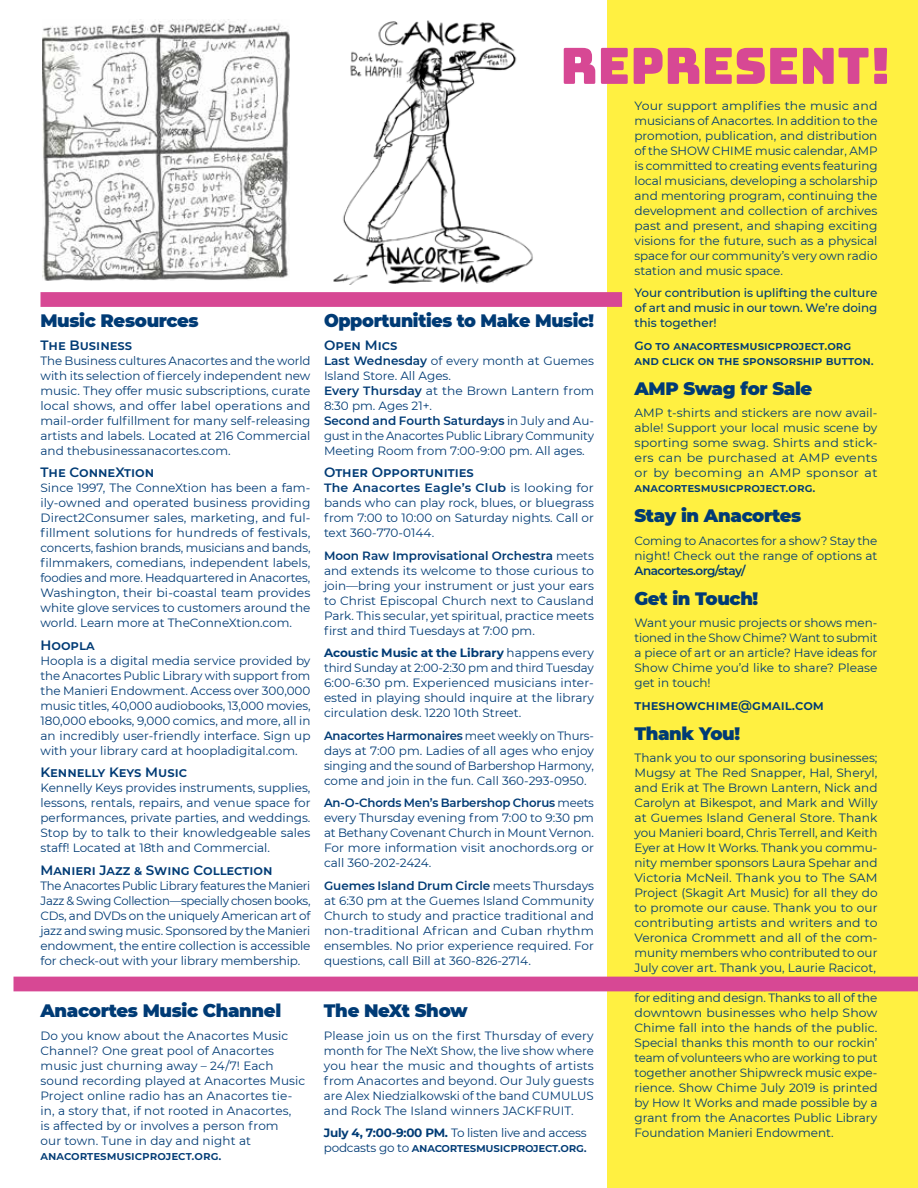
<style>
.page{position:relative;width:918px;height:1188px;background:#fff}
.page>*{position:absolute;margin:0;border:0;box-sizing:border-box;transform-origin:0 0}
.t1{font:50.1px "Bungee";color:#d74894}
.t2{font:900 18px "Montserrat";letter-spacing:-.02em;color:#003b75}
.t3{font:600 13.5px "Montserrat";color:#003b75}
.t4{font:12px/15px "Montserrat";color:#003b75;text-align:justify}
.t5{font:12px/15px "Montserrat";color:#003b75;text-align:justify;scale:1.04 1}
.t6{font:12px/15px "Montserrat";color:#003b75;text-align:justify;scale:1.05 1}
.t7{font:500 12px/15px "Montserrat";color:#003b75;text-align:justify}
.t8{font:12px/15px "Montserrat";letter-spacing:-.02em;color:#003b75}
.t9{font:600 12px/15px "Montserrat";letter-spacing:.02em;color:#003b75}
.t10{font:600 12px "Montserrat";color:#003b75}
.t11{font:600 12px "Montserrat";letter-spacing:-.04em;color:#003b75}
.s1{font-weight:600}
.s2{font-weight:700}
</style>
<div class="page">
<div style="left:607px;top:0;width:311px;height:1188px;background:#fff041"></div>
<img style="left:42px;top:20px;width:248px;height:260px">
<img style="left:334px;top:20px;width:199px;height:264px">
<div style="left:14px;top:977px;width:904px;height:14px;background:#d74894"></div>
<div style="left:40px;top:292px;width:582px;height:15px;background:#d74894"></div>
<h2 class="t2" style="left:40px;top:310px;width:160px">Music Resources</h2>
<p class="t3" style="left:40px;top:336px;width:93px">The Business</p>
<p class="t4" style="left:40px;top:353px;width:272px">The Business cultures Anacortes and the world with its selection of fiercely independent new music. They offer music subscriptions, curate local shows, and offer label operations and mail-order fulfillment for many self-releasing artists and labels. Located at 216 Commercial and thebusinessanacortes.com.</p>
<p class="t3" style="left:40px;top:464px;width:115px">The ConneXtion</p>
<p class="t4" style="left:40px;top:480px;width:272px">Since 1997, The ConneXtion has been a fam&shy;ily-owned and operated business providing Direct2Consumer sales, marketing, and ful&shy;fillment solutions for hundreds of festivals, concerts, fashion brands, musicians and bands, filmmakers, comedians, independent labels, foodies and more. Headquartered in Anacortes, Washington, their bi-coastal team provides white glove services to customers around the world. Learn more at TheConneXtion.com.</p>
<p class="t3" style="left:40px;top:636px;width:55px">Hoopla</p>
<p class="t4" style="left:40px;top:653px;width:272px">Hoopla is a digital media service provided by the Anacortes Public Library with support from the Manieri Endowment. Access over 300,000 music titles, 40,000 audiobooks, 13,000 movies, 180,000 ebooks, 9,000 comics, and more, all in an incredibly user-friendly interface. Sign up with your library card at hoopladigital.com.</p>
<p class="t3" style="left:40px;top:764px;width:148px">Kennelly Keys Music</p>
<p class="t4" style="left:40px;top:780px;width:272px">Kennelly Keys provides instruments, supplies, lessons, rentals, repairs, and venue space for performances, private parties, and weddings.<br>Stop by to talk to their knowledgeable sales staff! Located at 18th and Commercial.</p>
<p class="t3" style="left:40px;top:861px;width:234px">Manieri Jazz &amp; Swing Collection</p>
<p class="t4" style="left:40px;top:878px;width:272px">The Anacortes Public Library features the Manieri Jazz &amp; Swing Collection—specially chosen books, CDs, and DVDs on the uniquely American art of jazz and swing music. Sponsored by the Manieri endowment, the entire collection is accessible for check-out with your library membership.</p>
<h2 class="t2" style="left:40px;top:1000px;width:242px">Anacortes Music Channel</h2>
<p class="t4" style="left:40px;top:1028px;width:266px;text-align:left">Do you know about the Anacortes Music Channel? One great pool of Anacortes music just churning away – 24/7! Each sound recording played at Anacortes Music Project online radio has an Anacortes tie&shy;in, a story that, if not rooted in Anacortes,<br>is affected by or involves a person from<br>our town. Tune in day and night at</p>
<p class="t10" style="left:40px;top:1148px;width:183px">anacortesmusicproject.org.</p>
<h1 class="t1" style="left:560px;top:41px;width:332px">REPRESENT!</h1>
<h2 class="t2" style="left:324px;top:310px;width:272px">Opportunities to Make Music!</h2>
<p class="t3" style="left:324px;top:336px;width:75px">Open Mics</p>
<p class="t4" style="left:324px;top:353px;width:272px;text-align:left"><span class="s1">Last Wednesday</span> of every month at Guemes Island Store. All Ages.<br><span class="s1">Every Thursday</span> at the Brown Lantern from 8:30 pm. Ages 21+.<br><span class="s1">Second and Fourth Saturdays</span> in July and Au&shy;gust in the Anacortes Public Library Community Meeting Room from 7:00-9:00 pm. All ages.</p>
<p class="t3" style="left:324px;top:464px;width:151px">Other Opportunities</p>
<p class="t6" style="left:324px;top:480px;width:259px"><span class="s1">The Anacortes Eagle’s Club</span> is looking for bands who can play rock, blues, or bluegrass from 7:00 to 10:00 on Saturday nights. Call or text 360-770-0144.</p>
<p class="t4" style="left:324px;top:548px;width:272px"><span class="s1">Moon Raw Improvisational Orchestra</span> meets and extends its welcome to those curious to join—bring your instrument or just your ears to Christ Episcopal Church next to Causland Park. This secular, yet spiritual, practice meets first and third Tuesdays at 7:00 pm.</p>
<p class="t4" style="left:324px;top:645px;width:272px"><span class="s2">Acoustic Music at the Library</span> happens every third Sunday at 2:00-2:30 pm and third Tuesday 6:00-6:30 pm. Experienced musicians inter&shy;ested in playing should inquire at the library circulation desk. 1220 10th Street.</p>
<p class="t4" style="left:324px;top:728px;width:272px"><span class="s1">Anacortes Harmonaires</span> meet weekly on Thurs&shy;days at 7:00 pm. Ladies of all ages who enjoy singing and the sound of Barbershop Harmony, come and join in the fun. Call 360-293-0950.</p>
<p class="t4" style="left:324px;top:795px;width:272px"><span class="s1">An-O-Chords Men’s Barbershop Chorus</span> meets every Thursday evening from 7:00 to 9:30 pm at Bethany Covenant Church in Mount Vernon.<br>For more information visit anochords.org or call 360-202-2424.</p>
<p class="t4" style="left:324px;top:878px;width:272px"><span class="s1">Guemes Island Drum Circle</span> meets Thursdays at 6:30 pm at the Guemes Island Community Church to study and practice traditional and non-traditional African and Cuban rhythm ensembles. No prior experience required. For questions, call Bill at 360-826-2714.</p>
<h2 class="t2" style="left:324px;top:1000px;width:145px">The NeXt Show</h2>
<p class="t4" style="left:324px;top:1028px;width:272px">Please join us on the first Thursday of every month for The NeXt Show, the live show where you hear the music and thoughts of artists from Anacortes and beyond. Our July guests are Alex Niedzialkowski of the band CUMULUS and Rock The Island winners JACKFRUIT.</p>
<p class="t8" style="left:324px;top:1125px;width:265px"><span class="s2">July 4, 7:00-9:00 PM.</span> To listen live and access podcasts go to <span class="s1">anacortesmusicproject.org.</span></p>
<p class="t5" style="left:634px;top:98px;width:235px">Your support amplifies the music and musicians of Anacortes. In addition to the promotion, publication, and distribution of the SHOW CHIME music calendar, AMP is committed to creating events featuring local musicians, developing a scholarship and mentoring program, continuing the development and collection of archives past and present, and shaping exciting visions for the future, such as a physical space for our community’s very own radio station and music space.</p>
<p class="t7" style="left:634px;top:285px;width:245px">Your contribution is uplifting the culture of art and music in our town. We’re doing this together!</p>
<p class="t9" style="left:634px;top:338px;width:241px">Go to anacortesmusicproject.org and click on the sponsorship button.</p>
<h2 class="t2" style="left:634px;top:377px;width:179px">AMP Swag for Sale</h2>
<p class="t4" style="left:634px;top:405px;width:245px">AMP t-shirts and stickers are now avail&shy;able! Support your local music scene by sporting some swag. Shirts and stick&shy;ers can be purchased at AMP events or by becoming an AMP sponsor at</p>
<p class="t10" style="left:634px;top:480px;width:183px">anacortesmusicproject.org.</p>
<h2 class="t2" style="left:634px;top:505px;width:168px">Stay in Anacortes</h2>
<p class="t4" style="left:634px;top:533px;width:245px">Coming to Anacortes for a show? Stay the night! Check out the range of options at</p>
<p class="t11" style="left:634px;top:563px;width:113px">Anacortes.org/stay/</p>
<h2 class="t2" style="left:634px;top:587px;width:125px">Get in Touch!</h2>
<p class="t4" style="left:634px;top:615px;width:245px">Want your music projects or shows men&shy;tioned in the Show Chime? Want to submit a piece of art or an article? Have ideas for Show Chime you’d like to share? Please get in touch!</p>
<p class="t3" style="left:634px;top:696px;width:191px">theshowchime@gmail.com</p>
<h2 class="t2" style="left:634px;top:722px;width:107px">Thank You!</h2>
<p class="t4" style="left:634px;top:750px;width:245px">Thank you to our sponsoring businesses; Mugsy at The Red Snapper, Hal, Sheryl, and Erik at The Brown Lantern, Nick and Carolyn at Bikespot, and Mark and Willy at Guemes Island General Store. Thank you Manieri board, Chris Terrell, and Keith Eyer at How It Works. Thank you commu&shy;nity member sponsors Laura Spehar and Victoria McNeil. Thank you to The SAM Project (Skagit Art Music) for all they do to promote our cause. Thank you to our contributing artists and writers and to Veronica Crommett and all of the com&shy;munity members who contributed to our July cover art. Thank you, Laurie Racicot,</p>
<p class="t4" style="left:634px;top:990px;width:245px">for editing and design. Thanks to all of the downtown businesses who help Show Chime fall into the hands of the public.<br>Special thanks this month to our rockin’ team of volunteers who are working to put together another Shipwreck music expe&shy;rience. Show Chime July 2019 is printed by How It Works and made possible by a grant from the Anacortes Public Library Foundation Manieri Endowment.</p>
</div>
